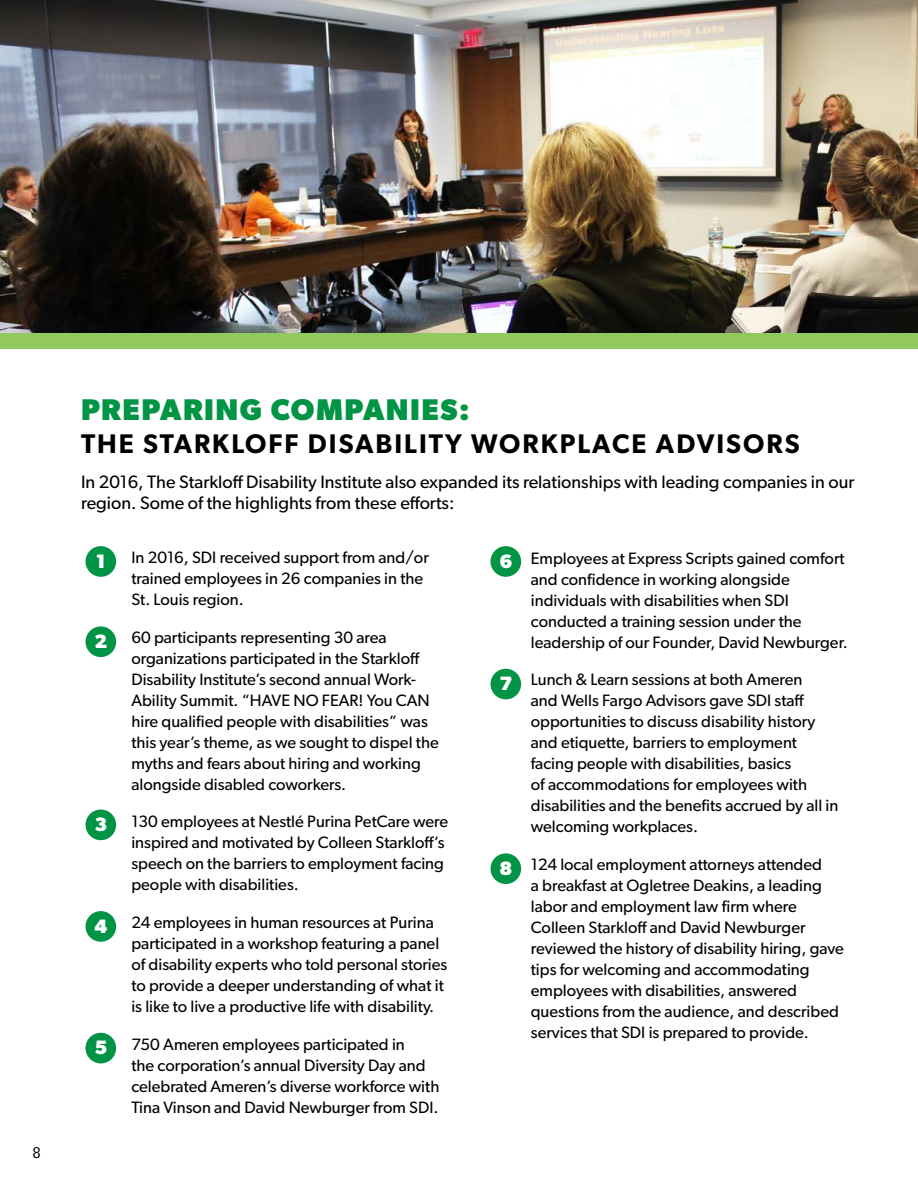
<style>
.page{position:relative;width:918px;height:1188px;background:#fff}
.page>*{position:absolute;margin:0;border:0;box-sizing:border-box;transform-origin:0 0}
.t1{font:700 30px "Gibson";letter-spacing:.05em;color:#009444}
.t2{font:600 27px "Gibson";letter-spacing:.075em;color:#000}
.t3{font:700 19.5px "Gibson";color:#fff}
.t4{font:18px/21px "Gibson";color:#000}
.t5{font:16.5px/21px "Gibson";color:#000}
.t6{font:15px "Glypha";color:#000}
</style>
<div class="page">
<img style="left:0;top:0;width:918px;height:333px">
<div style="left:86px;top:546px;width:30px;height:31px;background:#009444;border-radius:50%"></div>
<div style="left:86px;top:626px;width:30px;height:31px;background:#009444;border-radius:50%"></div>
<div style="left:86px;top:810px;width:30px;height:30px;background:#009444;border-radius:50%"></div>
<div style="left:86px;top:911px;width:30px;height:31px;background:#009444;border-radius:50%"></div>
<div style="left:86px;top:1033px;width:30px;height:30px;background:#009444;border-radius:50%"></div>
<div style="left:491px;top:546px;width:30px;height:31px;background:#009444;border-radius:50%"></div>
<div style="left:491px;top:669px;width:30px;height:30px;background:#009444;border-radius:50%"></div>
<div style="left:491px;top:853px;width:30px;height:31px;background:#009444;border-radius:50%"></div>
<div style="left:0;top:333px;width:918px;height:16px;background:#92c95e"></div>
<p class="t6" style="left:32px;top:1143px;width:10px">8</p>
<h1 class="t1" style="left:81px;top:391px;width:390px">PREPARING COMPANIES:</h1>
<h2 class="t2" style="left:81px;top:427px;width:720px">THE STARKLOFF DISABILITY WORKPLACE ADVISORS</h2>
<p class="t4" style="left:81px;top:471px;width:775px">In 2016, The Starkloff Disability Institute also expanded its relationships with leading companies in our region. Some of the highlights from these efforts:</p>
<p class="t3" style="left:96px;top:549px;width:11px">1</p>
<p class="t3" style="left:94px;top:630px;width:14px">2</p>
<p class="t3" style="left:94px;top:813px;width:14px">3</p>
<p class="t3" style="left:94px;top:914px;width:14px">4</p>
<p class="t3" style="left:94px;top:1036px;width:14px">5</p>
<p class="t5" style="left:131px;top:547px;width:299px">In 2016, SDI received support from and/or trained employees in 26 companies in the<br>St. Louis region.</p>
<p class="t5" style="left:131px;top:627px;width:309px">60 participants representing 30 area organizations participated in the Starkloff Disability Institute’s second annual Work-Ability Summit. “HAVE NO FEAR! You CAN hire qualified people with disabilities” was this year’s theme, as we sought to dispel the myths and fears about hiring and working alongside disabled coworkers.</p>
<p class="t5" style="left:131px;top:811px;width:318px">130 employees at Nestlé Purina PetCare were inspired and motivated by Colleen Starkloff’s speech on the barriers to employment facing people with disabilities.</p>
<p class="t5" style="left:131px;top:912px;width:318px">24 employees in human resources at Purina participated in a workshop featuring a panel of disability experts who told personal stories to provide a deeper understanding of what it is like to live a productive life with disability.</p>
<p class="t5" style="left:131px;top:1033px;width:310px">750 Ameren employees participated in<br>the corporation’s annual Diversity Day and celebrated Ameren’s diverse workforce with Tina Vinson and David Newburger from SDI.</p>
<p class="t3" style="left:499px;top:549px;width:14px">6</p>
<p class="t3" style="left:499px;top:672px;width:14px">7</p>
<p class="t3" style="left:499px;top:856px;width:14px">8</p>
<p class="t5" style="left:531px;top:547px;width:318px">Employees at Express Scripts gained comfort and confidence in working alongside individuals with disabilities when SDI conducted a training session under the leadership of our Founder, David Newburger.</p>
<p class="t5" style="left:531px;top:669px;width:309px">Lunch &amp; Learn sessions at both Ameren<br>and Wells Fargo Advisors gave SDI staff opportunities to discuss disability history and etiquette, barriers to employment facing people with disabilities, basics<br>of accommodations for employees with disabilities and the benefits accrued by all in welcoming workplaces.</p>
<p class="t5" style="left:531px;top:853px;width:315px">124 local employment attorneys attended<br>a breakfast at Ogletree Deakins, a leading labor and employment law firm where Colleen Starkloff and David Newburger reviewed the history of disability hiring, gave tips for welcoming and accommodating employees with disabilities, answered questions from the audience, and described services that SDI is prepared to provide.</p>
</div>
